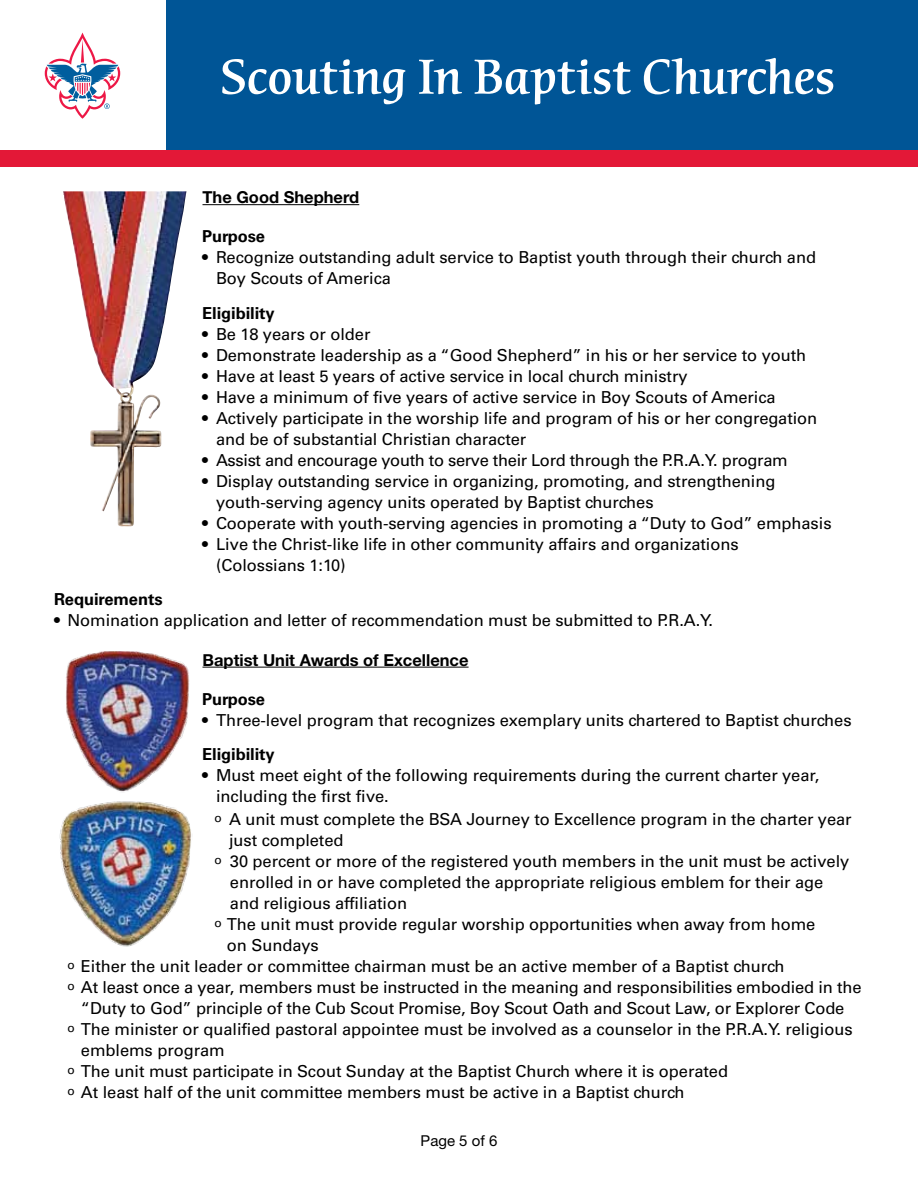
<style>
.page{position:relative;width:918px;height:1188px;background:#fff}
.page>*{position:absolute;margin:0;border:0;box-sizing:border-box;transform-origin:0 0}
.t1{font:51px "Cerigo Md ITC";letter-spacing:-.005em;color:#fff}
.t2{font:16.5px/21px "Univers";letter-spacing:-.005em;color:#000}
.t3{font:700 16.5px "Univers";letter-spacing:-.005em;color:#000}
.t4{font:700 16.5px "Helvetica Neue";color:#000}
.t5{font:15px "Helvetica Neue";color:#000}
</style>
<div class="page">
<div style="left:166px;top:0;width:752px;height:162px;background:#005596"></div>
<div style="left:0;top:150px;width:918px;height:16px;background:#e31837"></div>
<hr style="left:202px;top:204px;width:157px;height:1px;background:#000">
<hr style="left:202px;top:667px;width:267px;height:1px;background:#000">
<img style="left:63px;top:191px;width:98px;height:336px">
<img style="left:66px;top:652px;width:124px;height:140px">
<img style="left:59px;top:801px;width:132px;height:146px">
<svg style="left:45px;top:33px;width:75px;height:86px"></svg>
<h1 class="t1" style="left:220px;top:49px;width:616px">Scouting In Baptist Churches</h1>
<p class="t4" style="left:202px;top:187px;width:158px">The Good Shepherd</p>
<p class="t3" style="left:202px;top:227px;width:65px">Purpose</p>
<p class="t2" style="left:216px;top:247px;width:602px;text-indent:-14px">• Recognize outstanding adult service to Baptist youth through their church and<br>Boy Scouts of America</p>
<p class="t3" style="left:202px;top:303px;width:74px">Eligibility</p>
<p class="t2" style="left:202px;top:323px;width:170px">• Be 18 years or older</p>
<p class="t2" style="left:202px;top:344px;width:606px">• Demonstrate leadership as a “Good Shepherd” in his or her service to youth</p>
<p class="t2" style="left:202px;top:365px;width:487px">• Have at least 5 years of active service in local church ministry</p>
<p class="t2" style="left:202px;top:386px;width:575px">• Have a minimum of five years of active service in Boy Scouts of America</p>
<p class="t2" style="left:216px;top:407px;width:603px;text-indent:-14px">• Actively participate in the worship life and program of his or her congregation and be of substantial Christian character</p>
<p class="t2" style="left:202px;top:449px;width:587px">• Assist and encourage youth to serve their Lord through the P.R.A.Y. program</p>
<p class="t2" style="left:216px;top:470px;width:561px;text-indent:-14px">• Display outstanding service in organizing, promoting, and strengthening youth-serving agency units operated by Baptist churches</p>
<p class="t2" style="left:202px;top:512px;width:631px">• Cooperate with youth-serving agencies in promoting a “Duty to God” emphasis</p>
<p class="t2" style="left:216px;top:533px;width:524px;text-indent:-14px">• Live the Christ-like life in other community affairs and organizations (Colossians 1:10)</p>
<p class="t3" style="left:54px;top:590px;width:110px">Requirements</p>
<p class="t2" style="left:54px;top:610px;width:661px">• Nomination application and letter of recommendation must be submitted to P.R.A.Y.</p>
<p class="t4" style="left:203px;top:649px;width:268px">Baptist Unit Awards of Excellence</p>
<p class="t3" style="left:202px;top:689px;width:65px">Purpose</p>
<p class="t2" style="left:202px;top:709px;width:651px">• Three-level program that recognizes exemplary units chartered to Baptist churches</p>
<p class="t3" style="left:202px;top:745px;width:74px">Eligibility</p>
<p class="t2" style="left:216px;top:765px;width:605px;text-indent:-14px">• Must meet eight of the following requirements during the current charter year, including the first five.</p>
<p class="t2" style="left:214px;top:808px;width:639px"><sup>o</sup> A unit must complete the BSA Journey to Excellence program in the charter year</p>
<p class="t2" style="left:229px;top:829px;width:116px">just completed</p>
<p class="t2" style="left:214px;top:850px;width:636px"><sup>o</sup> 30 percent or more of the registered youth members in the unit must be actively</p>
<p class="t2" style="left:230px;top:871px;width:595px">enrolled in or have completed the appropriate religious emblem for their age</p>
<p class="t2" style="left:230px;top:892px;width:179px">and religious affiliation</p>
<p class="t2" style="left:214px;top:913px;width:602px"><sup>o</sup> The unit must provide regular worship opportunities when away from home</p>
<p class="t2" style="left:227px;top:934px;width:93px">on Sundays</p>
<p class="t2" style="left:68px;top:955px;width:718px"><sup>o</sup> Either the unit leader or committee chairman must be an active member of a Baptist church</p>
<p class="t2" style="left:68px;top:976px;width:796px"><sup>o</sup> At least once a year, members must be instructed in the meaning and responsibilities embodied in the</p>
<p class="t2" style="left:81px;top:997px;width:765px">“Duty to God” principle of the Cub Scout Promise, Boy Scout Oath and Scout Law, or Explorer Code</p>
<p class="t2" style="left:68px;top:1018px;width:787px"><sup>o</sup> The minister or qualified pastoral appointee must be involved as a counselor in the P.R.A.Y. religious</p>
<p class="t2" style="left:81px;top:1039px;width:145px">emblems program</p>
<p class="t2" style="left:68px;top:1060px;width:662px"><sup>o</sup> The unit must participate in Scout Sunday at the Baptist Church where it is operated</p>
<p class="t2" style="left:68px;top:1081px;width:619px"><sup>o</sup> At least half of the unit committee members must be active in a Baptist church</p>
<p class="t5" style="left:421px;top:1132px;width:78px">Page 5 of 6</p>
</div>
